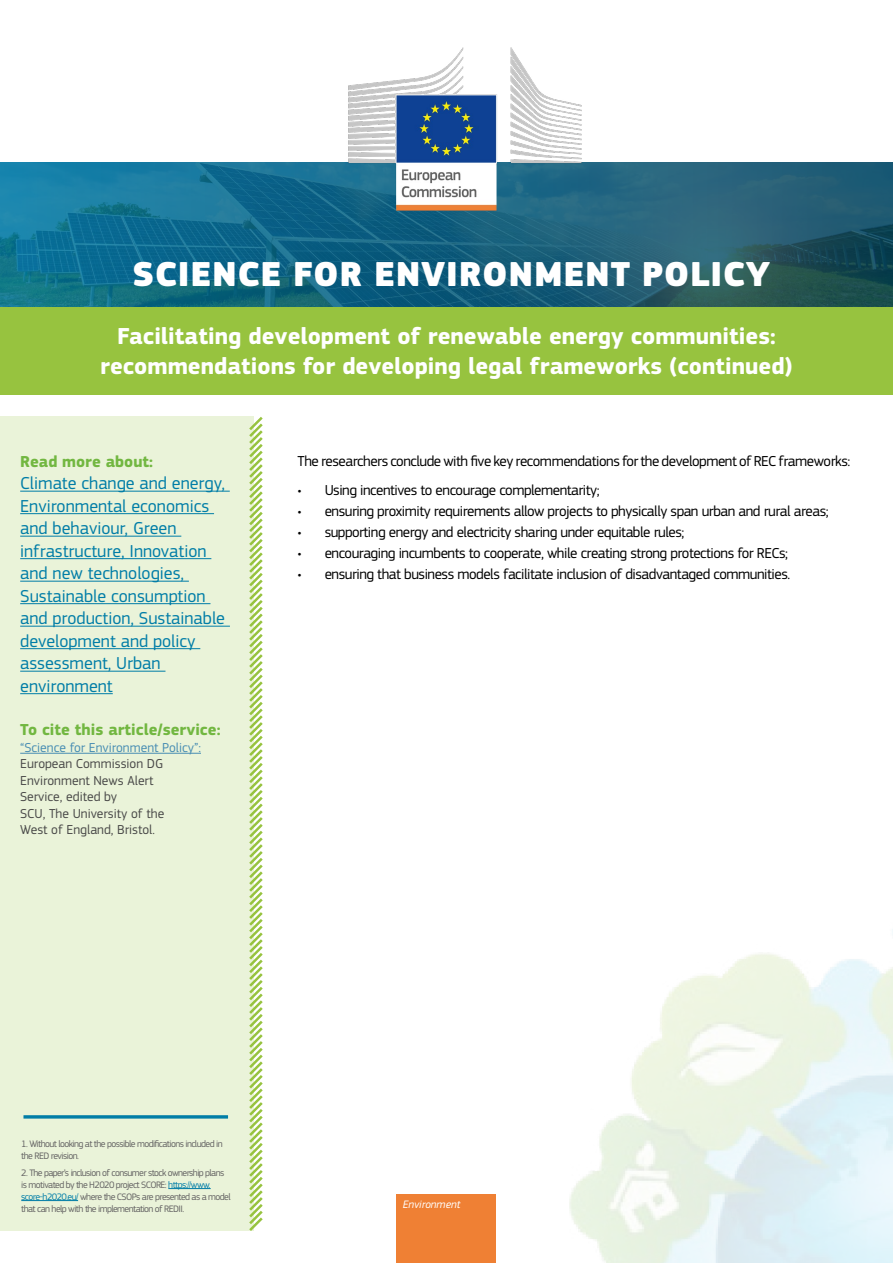
<style>
.page{position:relative;width:893px;height:1263px;background:#fff}
.page>*{position:absolute;margin:0;border:0;box-sizing:border-box;transform-origin:0 0}
.t1{font:900 36px "EC Square Sans Pro Extra";letter-spacing:.02em;color:#fff}
.t2{font:700 24px/30px "EC Square Sans Pro";color:#fff;text-align:center}
.Side_bar_body_text{font:18px/22.5px "EC Square Sans Pro";color:#007da7}
.Side_bar_body_text-2{font:700 16.5px "EC Square Sans Pro";color:#72b741}
.bold_H3{font:700 16.5px "EC Square Sans Pro";color:#72b741}
.Body_Text{font:15px "EC Square Sans Pro";letter-spacing:-.03em;color:#000}
.Side_bar_body_text-3{font:13.5px "EC Square Sans Pro";color:#4a4a49}
.Side_bar_body_text-4{font:13.5px "EC Square Sans Pro";color:#498eb3}
.t3{font:italic 11.25px "EC Square Sans Pro";color:#fff}
.bold_H3-2{font:9.75px/12px "EC Square Sans Pro";letter-spacing:-.06em;color:#646363}
.s1{color:#007da7}
</style>
<div class="page">
<svg style="left:0;top:163px;width:893px;height:144px;background:#1a657f"></svg>
<div style="left:0;top:417px;width:254px;height:814px;background:#eaf3d9"></div>
<div style="left:397px;top:1195px;width:99px;height:68px;background:#ef8034"></div>
<div style="left:0;top:307px;width:893px;height:88px;background:#97c33f"></div>
<svg style="left:246px;top:416px;width:17px;height:815px"></svg>
<hr style="left:20px;top:491px;width:210px;height:1px;background:#007da7">
<hr style="left:20px;top:513px;width:194px;height:1px;background:#007da7">
<hr style="left:20px;top:536px;width:161px;height:1px;background:#007da7">
<hr style="left:20px;top:558px;width:191px;height:1px;background:#007da7">
<hr style="left:20px;top:581px;width:169px;height:1px;background:#007da7">
<hr style="left:20px;top:603px;width:190px;height:1px;background:#007da7">
<hr style="left:20px;top:626px;width:210px;height:1px;background:#007da7">
<hr style="left:20px;top:648px;width:180px;height:1px;background:#007da7">
<hr style="left:20px;top:671px;width:145px;height:1px;background:#007da7">
<hr style="left:20px;top:693px;width:93px;height:1px;background:#007da7">
<hr style="left:20px;top:753px;width:181px;height:1px;background:#498eb3">
<img style="left:340px;top:47px;width:248px;height:207px">
<div style="left:23px;top:1115px;width:205px;height:3px;background:#007da8;border:2px solid #007da7"></div>
<hr style="left:168px;top:1188px;width:43px;height:1px;background:#007da7">
<hr style="left:21px;top:1200px;width:57px;height:1px;background:#007da7">
<h1 class="t1" style="left:132px;top:251px;width:640px">SCIENCE FOR ENVIRONMENT POLICY</h1>
<h2 class="t2" style="left:100px;top:322px;width:694px">Facilitating development of renewable energy communities: recommendations for developing legal frameworks (continued)</h2>
<h3 class="bold_H3" style="left:20px;top:451px;width:134px">Read more about:</h3>
<p class="Side_bar_body_text" style="left:20px;top:472px;width:206px">Climate change and energy,<br>Environmental economics and behaviour, Green infrastructure, Innovation and new technologies,<br>Sustainable consumption and production, Sustainable development and policy assessment, Urban environment</p>
<p class="Side_bar_body_text-2" style="left:20px;top:720px;width:202px">To cite this article/service:</p>
<p class="Side_bar_body_text-4" style="left:20px;top:739px;width:182px">“Science for Environment Policy”:</p>
<p class="Side_bar_body_text-3" style="left:20px;top:756px;width:145px">European Commission DG</p>
<p class="Side_bar_body_text-3" style="left:20px;top:772px;width:135px">Environment News Alert</p>
<p class="Side_bar_body_text-3" style="left:20px;top:789px;width:98px">Service, edited by</p>
<p class="Side_bar_body_text-3" style="left:20px;top:805px;width:146px">SCU, The University of the</p>
<p class="Side_bar_body_text-3" style="left:20px;top:822px;width:136px">West of England, Bristol.</p>
<p class="Body_Text" style="left:298px;top:452px;width:554px">The researchers conclude with five key recommendations for the development of REC frameworks:</p>
<p class="Body_Text" style="left:298px;top:481px;width:303px">• Using incentives to encourage complementarity;</p>
<p class="Body_Text" style="left:298px;top:502px;width:533px">• ensuring proximity requirements allow projects to physically span urban and rural areas;</p>
<p class="Body_Text" style="left:298px;top:523px;width:388px">• supporting energy and electricity sharing under equitable rules;</p>
<p class="Body_Text" style="left:298px;top:544px;width:492px">• encouraging incumbents to cooperate, while creating strong protections for RECs;</p>
<p class="Body_Text" style="left:298px;top:565px;width:494px">• ensuring that business models facilitate inclusion of disadvantaged communities.</p>
<h3 class="bold_H3-2" style="left:21px;top:1138px;width:203px">1. Without looking at the possible modifications included in the RED revision.</h3>
<h3 class="bold_H3-2" style="left:21px;top:1166px;width:211px">2. The paper’s inclusion of consumer stock ownership plans is motivated by the H2020 project SCORE: <span class="s1">https://www. score-h2020.eu/</span> where the CSOPs are presented as a model that can help with the implementation of REDII.</h3>
<p class="t3" style="left:403px;top:1198px;width:59px">Environment</p>
</div>
